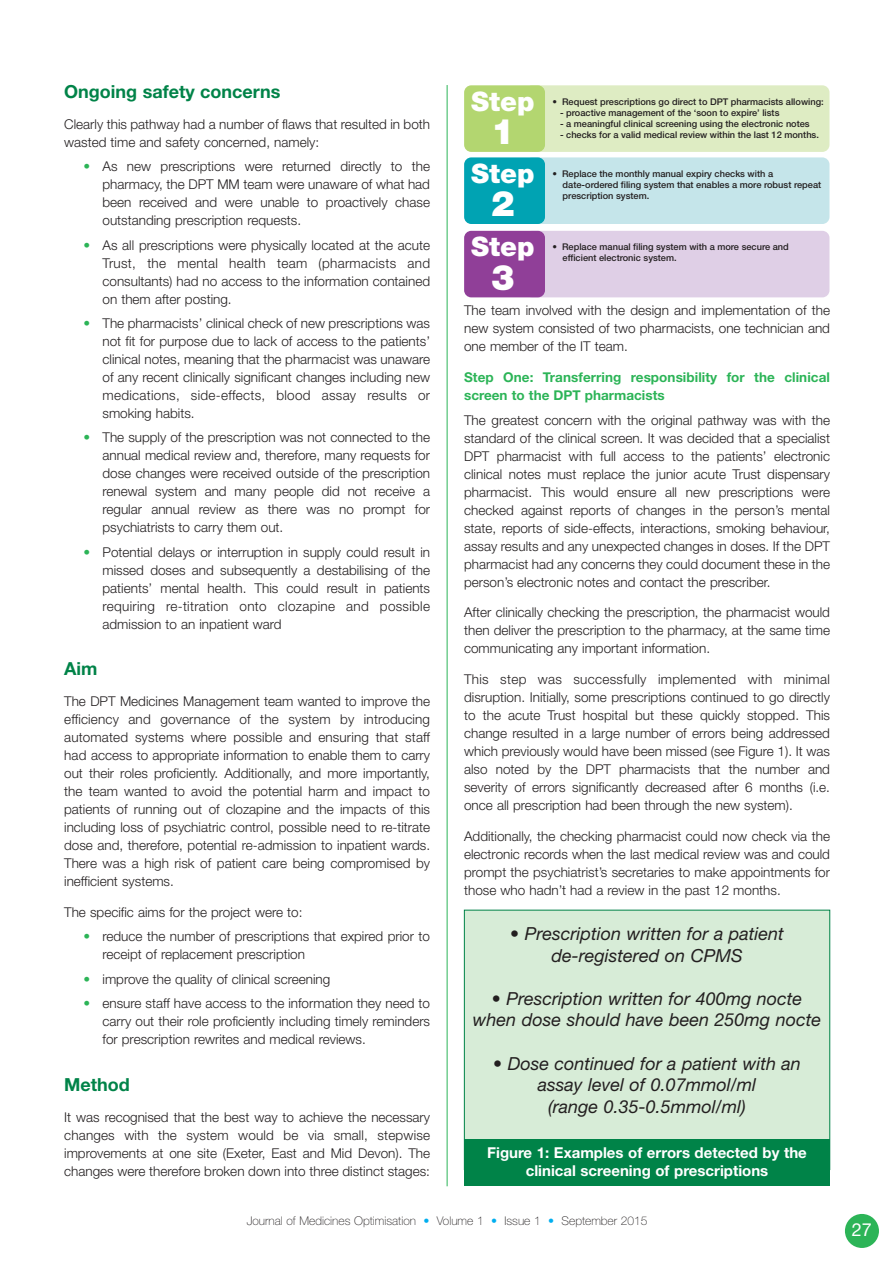
<style>
.page{position:relative;width:893px;height:1263px;background:#fff}
.page>*{position:absolute;margin:0;border:0;box-sizing:border-box;transform-origin:0 0}
.t1{font:900 35.25px "Helvetica Neue";color:#fff}
.t2{font:900 26.85px "Helvetica Neue";color:#fff}
.t3{font:italic 18px/21.6px "Helvetica Neue";color:#231f20;text-align:center}
.t4{font:700 18px "Helvetica Neue";color:#008348}
.t5{font:18px "Helvetica Neue";color:#fff}
.t6{font:700 15px/18px "Helvetica Neue";color:#fff;text-align:center}
.t7{font:300 13.5px/18px "Helvetica Neue";color:#231f20;text-align:justify}
.t8{font:700 13.5px/18px "Helvetica Neue";letter-spacing:.005em;color:#2cb457}
.t9{font:100 12px "Helvetica Neue";color:#231f20}
.t10{font:500 9.3px/11.1px "Helvetica Neue";color:#231f20}
.s1{color:#2cb457}
.s2{color:#00aeef}
</style>
<div class="page">
<div style="left:844px;top:1214px;width:34px;height:34px;background:#2cb457;border-radius:50%"></div>
<hr style="left:447px;top:85px;width:1px;height:1101px;background:#2cb457">
<div style="left:525px;top:85px;width:304px;height:67px;background:#deecc3;border-radius:7px"></div>
<div style="left:464px;top:85px;width:81px;height:67px;background:#b3d670;border-radius:7px"></div>
<div style="left:525px;top:157px;width:304px;height:67px;background:#c5e5ea;border-radius:7px"></div>
<div style="left:464px;top:157px;width:81px;height:67px;background:#00a3b3;border-radius:7px"></div>
<div style="left:525px;top:231px;width:304px;height:66px;background:#dfcfe6;border-radius:7px"></div>
<div style="left:464px;top:231px;width:81px;height:66px;background:#903f98;border-radius:7px"></div>
<div style="left:464px;top:910px;width:365px;height:260px;background:#d7ecd7"></div>
<div style="left:464px;top:1140px;width:366px;height:46px;background:#008348"></div>
<h3 class="t4" style="left:64px;top:85px;width:218px">Ongoing safety concerns</h3>
<p class="t7" style="left:64px;top:116px;width:367px">Clearly this pathway had a number of flaws that resulted in both wasted time and safety concerned, namely:</p>
<p class="t7" style="left:102px;top:159px;width:329px;text-indent:-19px"><span class="s1">•</span> As new prescriptions were returned directly to the pharmacy, the DPT MM team were unaware of what had been received and were unable to proactively chase outstanding prescription requests.</p>
<p class="t7" style="left:102px;top:237px;width:329px;text-indent:-19px"><span class="s1">•</span> As all prescriptions were physically located at the acute Trust, the mental health team (pharmacists and consultants) had no access to the information contained on them after posting.</p>
<p class="t7" style="left:102px;top:315px;width:329px;text-indent:-19px"><span class="s1">•</span> The pharmacists’ clinical check of new prescriptions was not fit for purpose due to lack of access to the patients’ clinical notes, meaning that the pharmacist was unaware of any recent clinically significant changes including new medications, side-effects, blood assay results or smoking habits.</p>
<p class="t7" style="left:102px;top:430px;width:329px;text-indent:-19px"><span class="s1">•</span> The supply of the prescription was not connected to the annual medical review and, therefore, many requests for dose changes were received outside of the prescription renewal system and many people did not receive a regular annual review as there was no prompt for psychiatrists to carry them out.</p>
<p class="t7" style="left:102px;top:544px;width:329px;text-indent:-19px"><span class="s1">•</span> Potential delays or interruption in supply could result in missed doses and subsequently a destabilising of the patients’ mental health. This could result in patients requiring re-titration onto clozapine and possible admission to an inpatient ward</p>
<h3 class="t4" style="left:64px;top:663px;width:35px">Aim</h3>
<p class="t7" style="left:64px;top:694px;width:367px">The DPT Medicines Management team wanted to improve the efficiency and governance of the system by introducing automated systems where possible and ensuring that staff had access to appropriate information to enable them to carry out their roles proficiently. Additionally, and more importantly, the team wanted to avoid the potential harm and impact to patients of running out of clozapine and the impacts of this including loss of psychiatric control, possible need to re-titrate dose and, therefore, potential re-admission to inpatient wards.<br>There was a high risk of patient care being compromised by inefficient systems.</p>
<p class="t7" style="left:64px;top:904px;width:240px">The specific aims for the project were to:</p>
<p class="t7" style="left:102px;top:929px;width:329px;text-indent:-19px"><span class="s1">•</span> reduce the number of prescriptions that expired prior to receipt of replacement prescription</p>
<p class="t7" style="left:83px;top:971px;width:248px"><span class="s1">•</span> improve the quality of clinical screening</p>
<p class="t7" style="left:102px;top:996px;width:329px;text-indent:-19px"><span class="s1">•</span> ensure staff have access to the information they need to carry out their role proficiently including timely reminders for prescription rewrites and medical reviews.</p>
<h3 class="t4" style="left:64px;top:1078px;width:67px">Method</h3>
<p class="t7" style="left:64px;top:1109px;width:367px">It was recognised that the best way to achieve the necessary changes with the system would be via small, stepwise improvements at one site (Exeter, East and Mid Devon). The changes were therefore broken down into three distinct stages:</p>
<h2 class="t2" style="left:471px;top:92px;width:65px">Step</h2>
<h1 class="t1" style="left:491px;top:119px;width:25px">1</h1>
<h2 class="t2" style="left:471px;top:164px;width:65px">Step</h2>
<h1 class="t1" style="left:491px;top:191px;width:25px">2</h1>
<h2 class="t2" style="left:471px;top:237px;width:65px">Step</h2>
<h1 class="t1" style="left:491px;top:265px;width:25px">3</h1>
<p class="t10" style="left:552px;top:97px;width:273px">• Request prescriptions go direct to DPT pharmacists allowing:</p>
<p class="t10" style="left:560px;top:108px;width:221px">- proactive management of the ‘soon to expire’ lists</p>
<p class="t10" style="left:560px;top:119px;width:251px">- a meaningful clinical screening using the electronic notes</p>
<p class="t10" style="left:560px;top:130px;width:260px">- checks for a valid medical review within the last 12 months.</p>
<p class="t10" style="left:562px;top:169px;width:260px;text-indent:-10px">• Replace the monthly manual expiry checks with a date-ordered filing system that enables a more robust repeat prescription system.</p>
<p class="t10" style="left:562px;top:242px;width:228px;text-indent:-10px">• Replace manual filing system with a more secure and efficient electronic system.</p>
<p class="t7" style="left:464px;top:303px;width:367px">The team involved with the design and implementation of the new system consisted of two pharmacists, one technician and one member of the IT team.</p>
<p class="t8" style="left:464px;top:370px;width:367px">Step One: Transferring responsibility for the clinical screen to the DPT pharmacists</p>
<p class="t7" style="left:464px;top:412px;width:367px">The greatest concern with the original pathway was with the standard of the clinical screen. It was decided that a specialist DPT pharmacist with full access to the patients’ electronic clinical notes must replace the junior acute Trust dispensary pharmacist. This would ensure all new prescriptions were checked against reports of changes in the person’s mental state, reports of side-effects, interactions, smoking behaviour, assay results and any unexpected changes in doses. If the DPT pharmacist had any concerns they could document these in the person’s electronic notes and contact the prescriber.</p>
<p class="t7" style="left:464px;top:605px;width:367px">After clinically checking the prescription, the pharmacist would then deliver the prescription to the pharmacy, at the same time communicating any important information.</p>
<p class="t7" style="left:464px;top:671px;width:367px">This step was successfully implemented with minimal disruption. Initially, some prescriptions continued to go directly to the acute Trust hospital but these quickly stopped. This change resulted in a large number of errors being addressed which previously would have been missed (see Figure 1). It was also noted by the DPT pharmacists that the number and severity of errors significantly decreased after 6 months (i.e. once all prescription had been through the new system).</p>
<p class="t7" style="left:464px;top:828px;width:367px">Additionally, the checking pharmacist could now check via the electronic records when the last medical review was and could prompt the psychiatrist’s secretaries to make appointments for those who hadn’t had a review in the past 12 months.</p>
<h3 class="t3" style="left:510px;top:925px;width:275px">• Prescription written for a patient de-registered on CPMS</h3>
<h3 class="t3" style="left:473px;top:989px;width:350px">• Prescription written for 400mg nocte when dose should have been 250mg nocte</h3>
<h3 class="t3" style="left:493px;top:1054px;width:309px">• Dose continued for a patient with an assay level of 0.07mmol/ml<br>(range 0.35-0.5mmol/ml)</h3>
<p class="t6" style="left:487px;top:1145px;width:321px">Figure 1: Examples of errors detected by the clinical screening of prescriptions</p>
<p class="t9" style="left:247px;top:1216px;width:402px">Journal of Medicines Optimisation <span class="s2">•</span> Volume 1 <span class="s2">•</span> Issue 1 <span class="s2">•</span> September 2015</p>
<h3 class="t5" style="left:851px;top:1223px;width:22px">27</h3>
</div>
